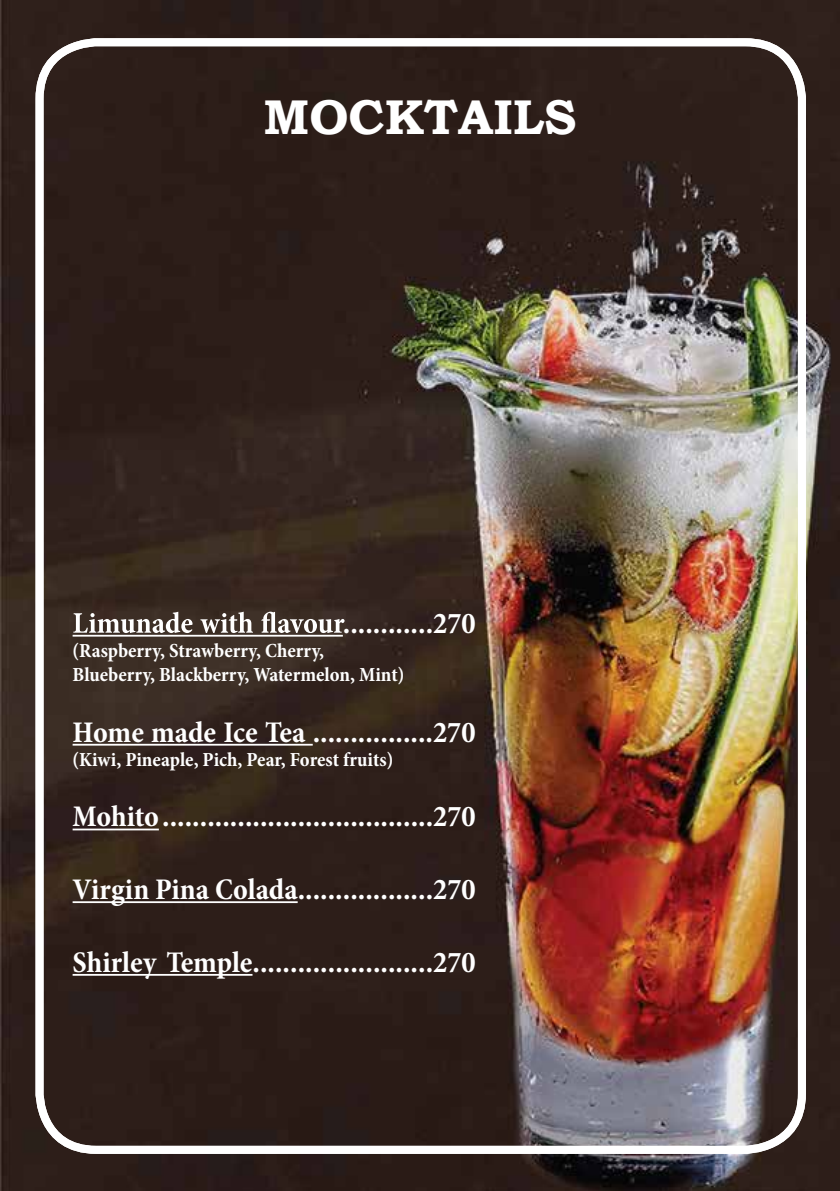
<style>
.page{position:relative;width:840px;height:1191px;background:#fff}
.page>*{position:absolute;margin:0;border:0;box-sizing:border-box;transform-origin:0 0}
.t1{font:700 48.8px "Bookman Old Style";color:#fff}
.t2{font:700 condensed 30.2px "Minion Pro";color:#fff}
.t3{font:700 condensed 20.2px/24.2px "Minion Pro";color:#fff}
</style>
<div class="page">
<img style="left:0;top:0;width:839px;height:1191px">
<div style="left:36px;top:38px;width:769px;height:1115px;border:8px solid #fff;border-radius:57px"></div>
<hr style="left:73px;top:635px;width:269px;height:1px;background:#fff">
<hr style="left:73px;top:744px;width:239px;height:1px;background:#fff">
<hr style="left:73px;top:828px;width:86px;height:2px;background:#fff">
<hr style="left:73px;top:901px;width:224px;height:2px;background:#fff">
<hr style="left:73px;top:974px;width:179px;height:1px;background:#fff">
<svg style="left:73px;top:611px;width:271px;height:22px"></svg>
<h1 class="t1" style="left:263px;top:82px;width:314px">MOCKTAILS</h1>
<p class="t2" style="left:342px;top:602px;width:134px">............270</p>
<p class="t3" style="left:73px;top:638px;width:333px">(Raspberry, Strawberry, Cherry,<br>Blueberry, Blackberry, Watermelon, Mint)</p>
<p class="t2" style="left:73px;top:711px;width:404px">Home made Ice Tea ................270</p>
<p class="t3" style="left:73px;top:747px;width:322px">(Kiwi, Pineaple, Pich, Pear, Forest fruits)</p>
<p class="t2" style="left:73px;top:796px;width:404px">Mohito....................................270</p>
<p class="t2" style="left:73px;top:868px;width:404px">Virgin Pina Colada..................270</p>
<p class="t2" style="left:73px;top:941px;width:404px">Shirley Temple........................270</p>
</div>
